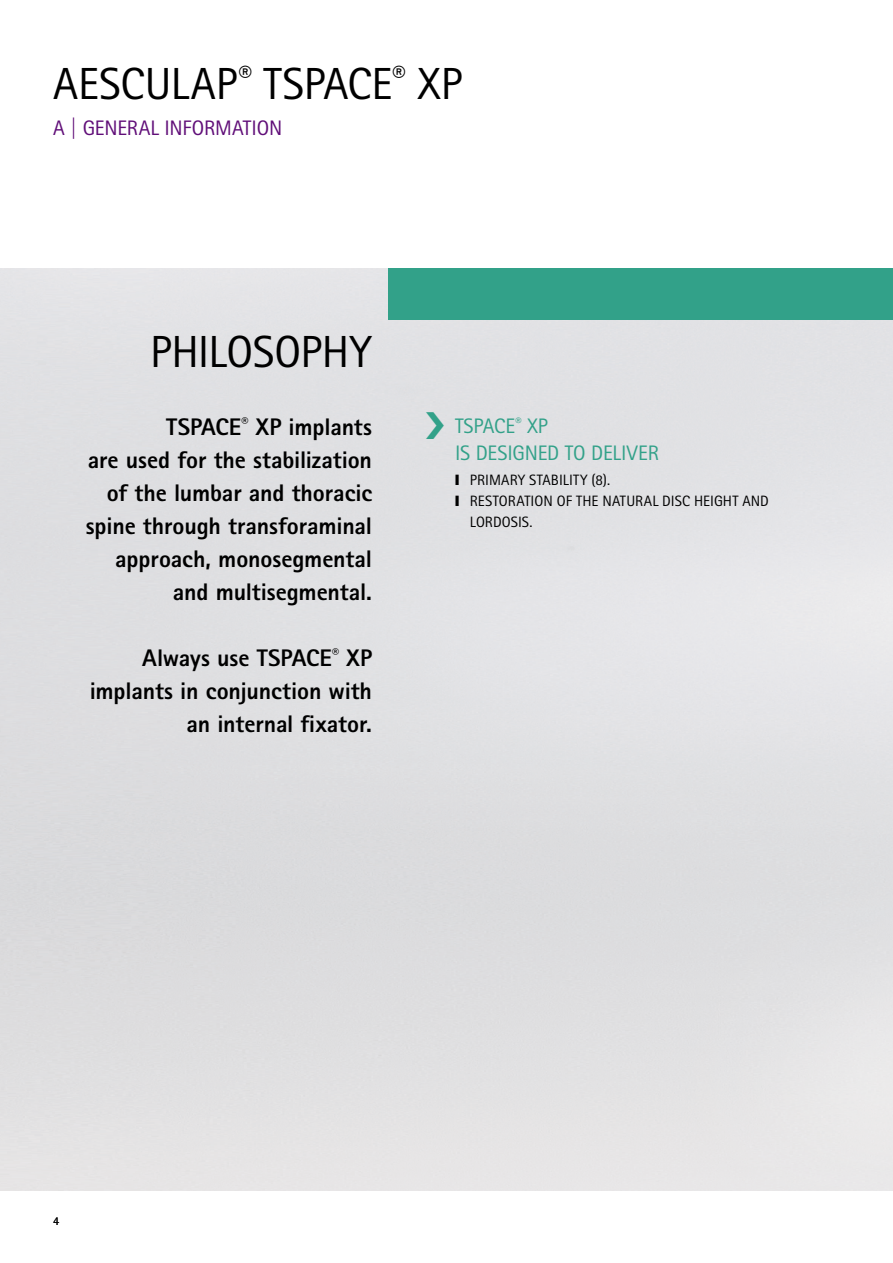
<style>
.page{position:relative;width:893px;height:1263px;background:#fff}
.page>*{position:absolute;margin:0;border:0;box-sizing:border-box;transform-origin:0 0}
.t1{font:45px "Rotis Sans Serif Pro";letter-spacing:-.005em;color:#000}
.t2{font:800 24px/33px "Rotis Sans Serif Pro";letter-spacing:-.005em;color:#000;text-align:right}
.t3{font:21px/26.7px "Rotis Sans Serif Pro";letter-spacing:-.01em;color:#32a189}
.t4{font:21px "Rotis Sans Serif Pro";letter-spacing:-.01em;color:#600e78}
.t5{font:15px "Rotis Sans Serif Pro";letter-spacing:.005em;color:#000}
.t6{font:12px "Rotis Sans Serif Pro";color:#000}
</style>
<div class="page">
<div style="left:388px;top:269px;width:505px;height:51px;background:#32a189"></div>
<svg style="left:426px;top:412px;width:18px;height:27px"></svg>
<h1 class="t1" style="left:53px;top:57px;width:411px">AESCULAP<sup>®</sup> TSPACE<sup>®</sup> XP</h1>
<p class="t4" style="left:53px;top:116px;width:231px">A | GENERAL INFORMATION</p>
<h1 class="t1" style="left:150px;top:325px;width:223px">PHILOSOPHY</h1>
<p class="t2" style="left:86px;top:411px;width:288px">TSPACE<sup>®</sup> XP implants<br>are used for the stabilization of the lumbar and thoracic spine through transforaminal approach, monosegmental and multisegmental.</p>
<p class="t2" style="left:90px;top:642px;width:284px">Always use TSPACE<sup>®</sup> XP implants in conjunction with an internal fixator.</p>
<p class="t3" style="left:455px;top:413px;width:205px">TSPACE<sup>®</sup> XP<br>IS DESIGNED TO DELIVER</p>
<p class="t5" style="left:455px;top:471px;width:157px">❙ PRIMARY STABILITY (8).</p>
<p class="t5" style="left:455px;top:492px;width:315px">❙ RESTORATION OF THE NATURAL DISC HEIGHT AND</p>
<p class="t5" style="left:470px;top:513px;width:64px">LORDOSIS.</p>
<p class="t6" style="left:53px;top:1213px;width:7px">4</p>
</div>
